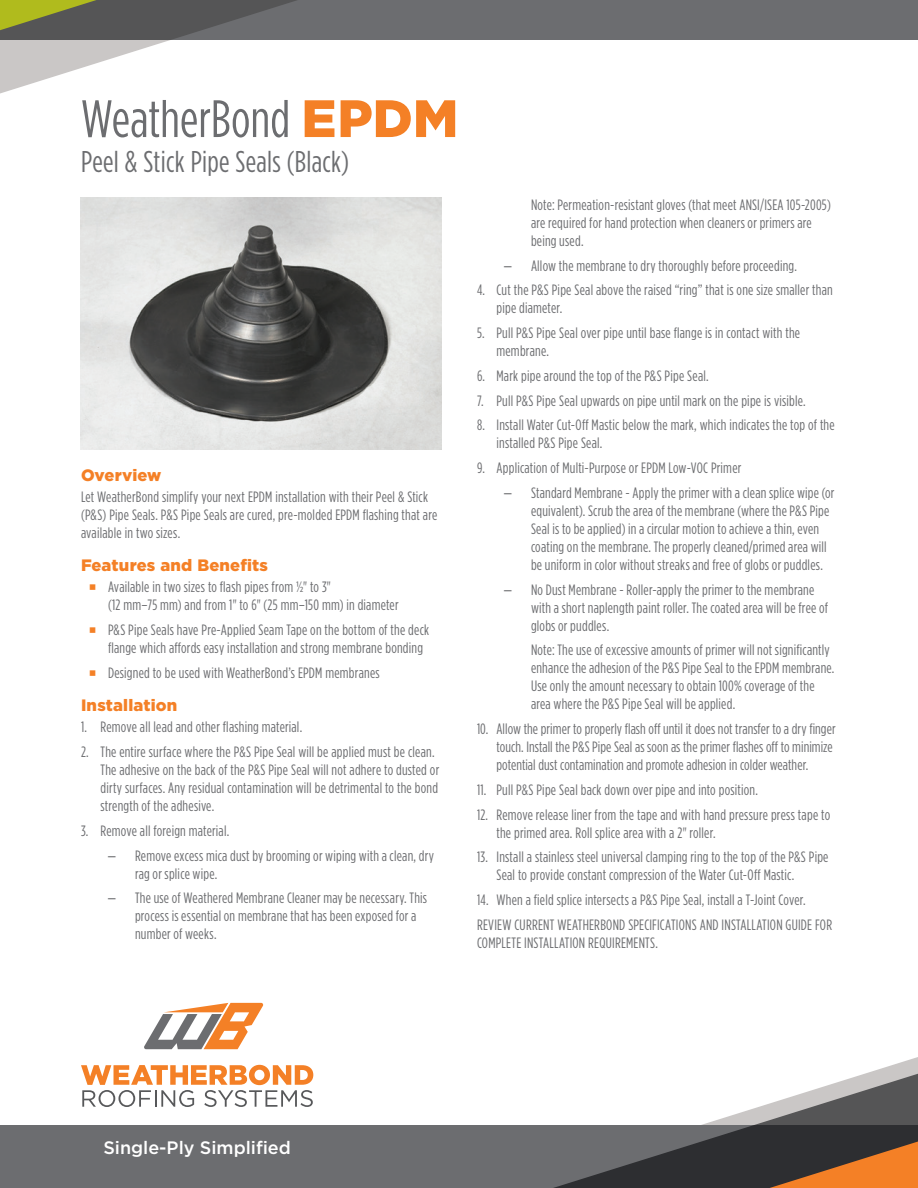
<style>
.page{position:relative;width:918px;height:1188px;background:#fff}
.page>*{position:absolute;margin:0;border:0;box-sizing:border-box;transform-origin:0 0}
.t1{font:52.5px "Gotham Condensed";color:#6c6d70}
.t2{font:30px "Gotham Condensed";letter-spacing:.01em;color:#6c6d70}
.t3{font:500 18px "Gotham";color:#fff}
.t4{font:900 16.5px "Gotham";letter-spacing:.01em;color:#f48026}
.t5{font:15px/18px "Gotham Condensed";letter-spacing:.015em;color:#6c6d70}
.s1{font-family:"Gotham";font-weight:900;color:#f48026}
.s2{font-family:"Helvetica Neue";font-stretch:condensed}
</style>
<div class="page">
<svg style="left:877px;top:1057px;width:41px;height:13px"></svg>
<div style="left:0;top:1125px;width:918px;height:63px;background:#6c6d70"></div>
<svg style="left:553px;top:1070px;width:365px;height:118px"></svg>
<svg style="left:144px;top:1003px;width:120px;height:46px"></svg>
<svg style="left:81px;top:1065px;width:232px;height:42px"></svg>
<div style="left:0;top:0;width:918px;height:40px;background:#6c6d70"></div>
<svg style="left:770px;top:1142px;width:148px;height:46px"></svg>
<svg style="left:0;top:0;width:297px;height:94px"></svg>
<img style="left:81px;top:198px;width:360px;height:251px">
<p class="t1" style="left:81px;top:89px;width:379px">WeatherBond <span class="s1">EPDM</span></p>
<p class="t2" style="left:81px;top:144px;width:270px">Peel &amp; Stick Pipe Seals (Black)</p>
<p class="t4" style="left:81px;top:465px;width:82px">Overview</p>
<p class="t5" style="left:81px;top:487px;width:358px">Let WeatherBond simplify your next EPDM installation with their Peel &amp; Stick (P&amp;S) Pipe Seals. P&amp;S Pipe Seals are cured, pre-molded EPDM flashing that are available in two sizes.</p>
<p class="t4" style="left:81px;top:556px;width:189px">Features and Benefits</p>
<p class="t5" style="left:108px;top:578px;width:292px">Available in two sizes to flash pipes from ½" to 3"<br>(12 mm–75 mm) and from 1" to 6" (25 mm–150 mm) in diameter</p>
<p class="t5" style="left:108px;top:621px;width:323px">P&amp;S Pipe Seals have Pre-Applied Seam Tape on the bottom of the deck flange which affords easy installation and strong membrane bonding</p>
<p class="t5" style="left:108px;top:663px;width:273px">Designed to be used with WeatherBond’s EPDM membranes</p>
<p class="t4" style="left:81px;top:696px;width:98px">Installation</p>
<p class="t5" style="left:81px;top:718px;width:223px">1. Remove all lead and other flashing material.</p>
<p class="t5" style="left:101px;top:743px;width:340px;text-indent:-20px">2. The entire surface where the P&amp;S Pipe Seal will be applied must be clean.<br>The adhesive on the back of the P&amp;S Pipe Seal will not adhere to dusted or dirty surfaces. Any residual contamination will be detrimental to the bond strength of the adhesive.</p>
<p class="t5" style="left:81px;top:822px;width:150px">3. Remove all foreign material.</p>
<p class="t5" style="left:135px;top:846px;width:301px;text-indent:-27px"><span class="s2">–</span> Remove excess mica dust by brooming or wiping with a clean, dry rag or splice wipe.</p>
<p class="t5" style="left:135px;top:889px;width:294px;text-indent:-27px"><span class="s2">–</span> The use of Weathered Membrane Cleaner may be necessary. This process is essential on membrane that has been exposed for a number of weeks.</p>
<p class="t5" style="left:531px;top:196px;width:301px">Note: Permeation-resistant gloves (that meet ANSI/ISEA 105-2005) are required for hand protection when cleaners or primers are being used.</p>
<p class="t5" style="left:504px;top:256px;width:295px"><span class="s2">–</span> Allow the membrane to dry thoroughly before proceeding.</p>
<p class="t5" style="left:496px;top:281px;width:338px;text-indent:-20px">4. Cut the P&amp;S Pipe Seal above the raised “ring” that is one size smaller than pipe diameter.</p>
<p class="t5" style="left:496px;top:324px;width:305px;text-indent:-20px">5. Pull P&amp;S Pipe Seal over pipe until base flange is in contact with the membrane.</p>
<p class="t5" style="left:477px;top:367px;width:233px">6. Mark pipe around the top of the P&amp;S Pipe Seal.</p>
<p class="t5" style="left:477px;top:391px;width:330px">7. Pull P&amp;S Pipe Seal upwards on pipe until mark on the pipe is visible.</p>
<p class="t5" style="left:496px;top:416px;width:340px;text-indent:-20px">8. Install Water Cut-Off Mastic below the mark, which indicates the top of the installed P&amp;S Pipe Seal.</p>
<p class="t5" style="left:477px;top:459px;width:266px">9. Application of Multi-Purpose or EPDM Low-VOC Primer</p>
<p class="t5" style="left:531px;top:484px;width:305px;text-indent:-27px"><span class="s2">–</span> Standard Membrane - Apply the primer with a clean splice wipe (or equivalent). Scrub the area of the membrane (where the P&amp;S Pipe Seal is to be applied) in a circular motion to achieve a thin, even coating on the membrane. The properly cleaned/primed area will be uniform in color without streaks and free of globs or puddles.</p>
<p class="t5" style="left:531px;top:580px;width:299px;text-indent:-27px"><span class="s2">–</span> No Dust Membrane - Roller-apply the primer to the membrane with a short naplength paint roller. The coated area will be free of globs or puddles.</p>
<p class="t5" style="left:531px;top:641px;width:305px">Note: The use of excessive amounts of primer will not significantly enhance the adhesion of the P&amp;S Pipe Seal to the EPDM membrane.<br>Use only the amount necessary to obtain 100% coverage of the area where the P&amp;S Pipe Seal will be applied.</p>
<p class="t5" style="left:496px;top:720px;width:341px;text-indent:-20px">10. Allow the primer to properly flash off until it does not transfer to a dry finger touch. Install the P&amp;S Pipe Seal as soon as the primer flashes off to minimize potential dust contamination and promote adhesion in colder weather.</p>
<p class="t5" style="left:477px;top:781px;width:282px">11. Pull P&amp;S Pipe Seal back down over pipe and into position.</p>
<p class="t5" style="left:496px;top:805px;width:335px;text-indent:-20px">12. Remove release liner from the tape and with hand pressure press tape to the primed area. Roll splice area with a 2" roller.</p>
<p class="t5" style="left:496px;top:848px;width:334px;text-indent:-20px">13. Install a stainless steel universal clamping ring to the top of the P&amp;S Pipe<br>Seal to provide constant compression of the Water Cut-Off Mastic.</p>
<p class="t5" style="left:477px;top:891px;width:330px">14. When a field splice intersects a P&amp;S Pipe Seal, install a T-Joint Cover.</p>
<p class="t5" style="left:477px;top:916px;width:357px">REVIEW CURRENT WEATHERBOND SPECIFICATIONS AND INSTALLATION GUIDE FOR<br>COMPLETE INSTALLATION REQUIREMENTS.</p>
<p class="t3" style="left:103px;top:1137px;width:189px">Single-Ply Simplified</p>
</div>
